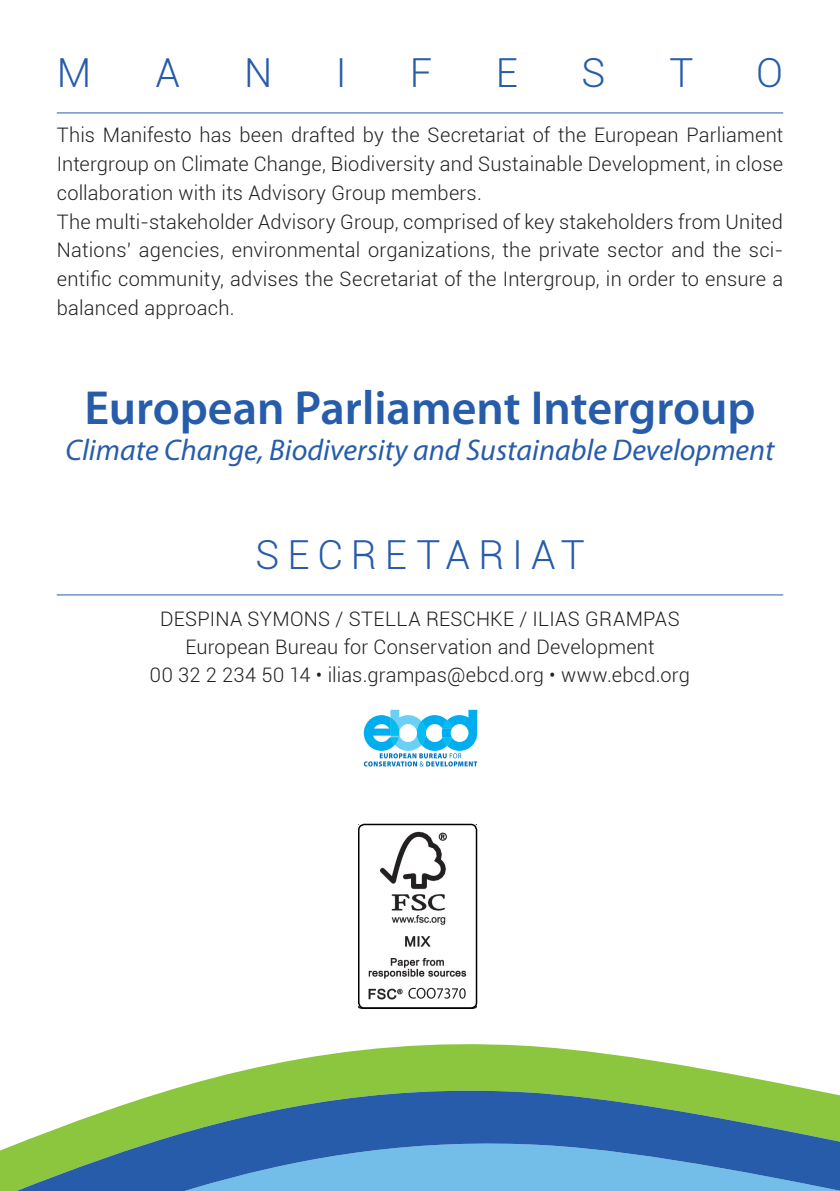
<style>
.page{position:relative;width:840px;height:1191px;background:#fff}
.page>*{position:absolute;margin:0;border:0;box-sizing:border-box;transform-origin:0 0}
.t1{font:600 48px "Myriad Pro";color:#275caa}
.t2{font:300 40px "Roboto";letter-spacing:.195em;color:#275caa}
.t3{font:italic 30px "Myriad Pro";color:#275caa}
.t4{font:300 20px/28.8px "Roboto";letter-spacing:.01em;color:#231f20;text-align:center}
</style>
<div class="page">
<hr style="left:57px;top:594px;width:725px;height:1px;background:#275caa">
<svg style="left:0;top:1044px;width:839px;height:147px"></svg>
<hr style="left:57px;top:112px;width:725px;height:1px;background:#275caa">
<svg style="left:363px;top:710px;width:114px;height:56px"></svg>
<img style="left:358px;top:824px;width:118px;height:184px">
<div style="left:403px;top:983px;width:64px;height:18px;background:#fff"></div>
<svg style="left:408px;top:987px;width:57px;height:11px"></svg>
<div style="left:358px;top:823px;width:119px;height:185px;border:2px solid #000;border-radius:6px"></div>
<h2 class="t2" style="left:57px;top:45px;width:72px">MANI</h2>
<h2 class="t2" style="left:409px;top:45px;width:24px">F</h2>
<h2 class="t2" style="left:495px;top:45px;width:72px">ESTO</h2>
<p class="t4" style="left:57px;top:120px;width:727px;text-align:left">This Manifesto has been drafted by the Secretariat of the European Parliament Intergroup on Climate Change, Biodiversity and Sustainable Development, in close collaboration with its Advisory Group members.<br>The multi-stakeholder Advisory Group, comprised of key stakeholders from United Nations’ agencies, environmental organizations, the private sector and the sci&shy;entific community, advises the Secretariat of the Intergroup, in order to ensure a balanced approach.</p>
<h1 class="t1" style="left:84px;top:377px;width:672px">European Parliament Intergroup</h1>
<h3 class="t3" style="left:65px;top:431px;width:710px">Climate Change, Biodiversity and Sustainable Development</h3>
<h2 class="t2" style="left:255px;top:527px;width:330px">Secr etar iat</h2>
<p class="t4" style="left:150px;top:604px;width:541px;line-height:28px">Despina Symons / Stella Reschke / I lias Grampas<br>European Bureau for Conservation and Development<br>00 32 2 234 50 14 • ilias.grampas@ebcd.org • www.ebcd.org</p>
</div>
